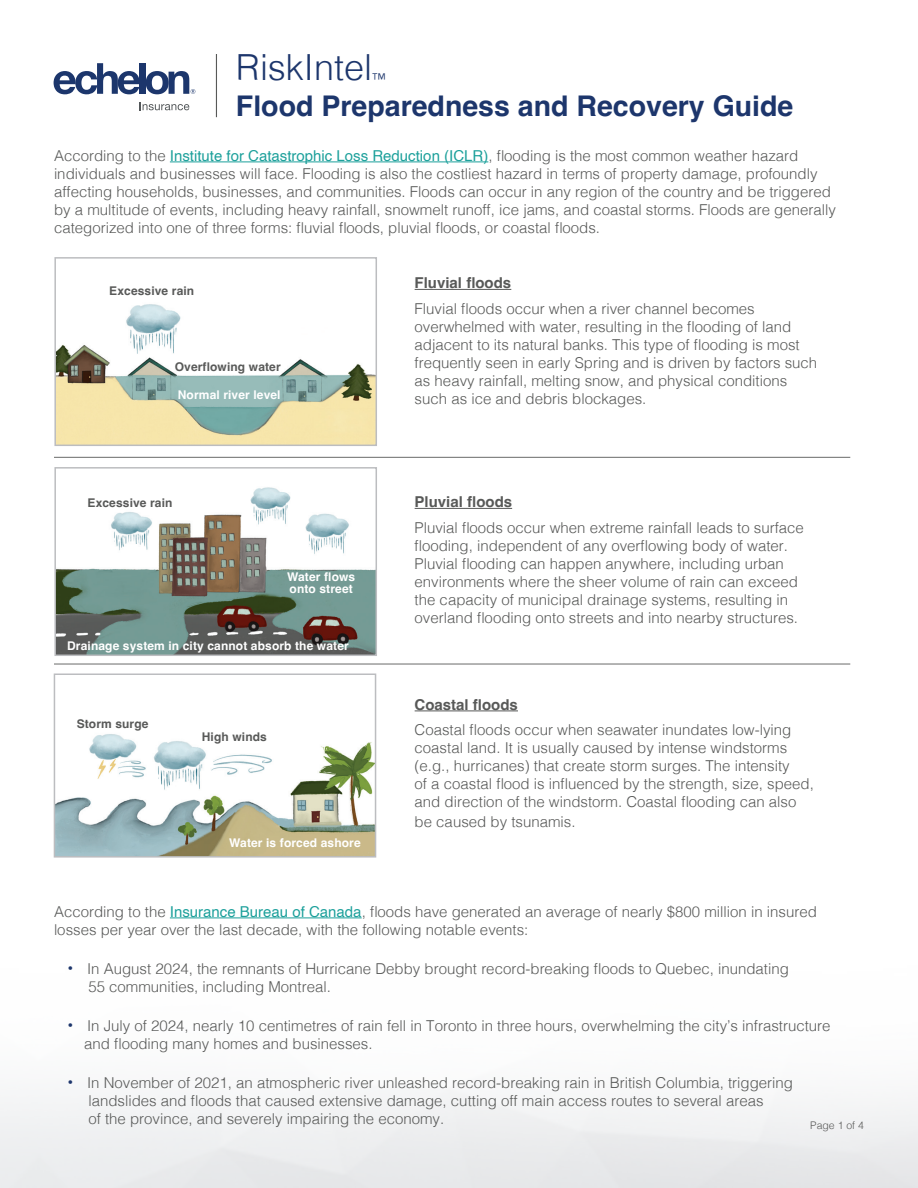
<style>
.page{position:relative;width:918px;height:1188px;background:#fff}
.page>*{position:absolute;margin:0;border:0;box-sizing:border-box;transform-origin:0 0}
.t1{font:300 36px "Helvetica";color:#1d366c}
.t2{font:700 28.5px "Helvetica";color:#1d366c}
.t3{font:300 15px/18px "Helvetica";color:#585958}
.t4{font:700 15px "Helvetica";color:#585958}
.t5{font:300 14.85px "Helvetica";color:#1d366c}
.t6{font:700 12px/12px "Helvetica";letter-spacing:.01em;color:#fff}
.t7{font:700 12px "Helvetica";letter-spacing:.01em;color:#585958}
.t8{font:300 10.5px "Helvetica";color:#585958}
.s1{font-weight:400;color:#1ca09b}
.s2{font-weight:400;font-size:16.5px;color:#1d366c}
</style>
<div class="page">
<svg style="left:54px;top:63px;width:86px;height:31px"></svg>
<div style="left:140px;top:63px;width:6px;height:31px;background:#1c366c"></div>
<svg style="left:146px;top:71px;width:49px;height:23px"></svg>
<svg style="left:140px;top:102px;width:49px;height:8px"></svg>
<hr style="left:216px;top:54px;width:1px;height:63px;background:#585958">
<hr style="left:170px;top:162px;width:318px;height:1px;background:#1ca09b">
<hr style="left:170px;top:918px;width:192px;height:1px;background:#1ca09b">
<hr style="left:54px;top:457px;width:796px;height:1px;background:#585958">
<hr style="left:54px;top:664px;width:796px;height:1px;background:#585958">
<img style="left:57px;top:304px;width:317px;height:139px">
<div style="left:54px;top:257px;width:323px;height:189px;border:2px solid #bcbdc0"></div>
<img style="left:57px;top:486px;width:317px;height:167px">
<div style="left:54px;top:467px;width:323px;height:189px;border:2px solid #bcbdc0"></div>
<img style="left:57px;top:733px;width:316px;height:122px">
<div style="left:54px;top:674px;width:322px;height:184px;border:2px solid #bcbdc0"></div>
<hr style="left:415px;top:289px;width:96px;height:1px;background:#585958">
<hr style="left:415px;top:508px;width:97px;height:1px;background:#585958">
<hr style="left:415px;top:711px;width:103px;height:1px;background:#585958">
<h1 class="t1" style="left:236px;top:36px;width:138px">RiskIntel</h1>
<p class="t5" style="left:372px;top:66px;width:15px">™</p>
<h2 class="t2" style="left:236px;top:88px;width:559px">Flood Preparedness and Recovery Guide</h2>
<p class="t3" style="left:54px;top:145px;width:783px">According to the <span class="s1">Institute for Catastrophic Loss Reduction (ICLR)</span>, flooding is the most common weather hazard individuals and businesses will face. Flooding is also the costliest hazard in terms of property damage, profoundly affecting households, businesses, and communities. Floods can occur in any region of the country and be triggered by a multitude of events, including heavy rainfall, snowmelt runoff, ice jams, and coastal storms. Floods are generally categorized into one of three forms: fluvial floods, pluvial floods, or coastal floods.</p>
<p class="t7" style="left:109px;top:283px;width:86px">Excessive rain</p>
<p class="t7" style="left:175px;top:359px;width:107px">Overflowing water</p>
<p class="t6" style="left:178px;top:390px;width:104px">Normal river level</p>
<p class="t7" style="left:88px;top:496px;width:86px">Excessive rain</p>
<p class="t6" style="left:287px;top:572px;width:70px">Water flows onto street</p>
<p class="t6" style="left:67px;top:641px;width:283px">Drainage system in city cannot absorb the water</p>
<p class="t7" style="left:77px;top:716px;width:73px">Storm surge</p>
<p class="t7" style="left:202px;top:730px;width:67px">High winds</p>
<p class="t6" style="left:229px;top:839px;width:133px">Water is forced ashore</p>
<p class="t4" style="left:415px;top:274px;width:98px">Fluvial floods</p>
<p class="t3" style="left:415px;top:298px;width:404px">Fluvial floods occur when a river channel becomes overwhelmed with water, resulting in the flooding of land adjacent to its natural banks. This type of flooding is most frequently seen in early Spring and is driven by factors such as heavy rainfall, melting snow, and physical conditions such as ice and debris blockages.</p>
<p class="t4" style="left:415px;top:493px;width:99px">Pluvial floods</p>
<p class="t3" style="left:415px;top:517px;width:391px">Pluvial floods occur when extreme rainfall leads to surface flooding, independent of any overflowing body of water.<br>Pluvial flooding can happen anywhere, including urban environments where the sheer volume of rain can exceed the capacity of municipal drainage systems, resulting in overland flooding onto streets and into nearby structures.</p>
<p class="t4" style="left:415px;top:695px;width:105px">Coastal floods</p>
<p class="t3" style="left:415px;top:720px;width:401px">Coastal floods occur when seawater inundates low-lying coastal land. It is usually caused by intense windstorms (e.g., hurricanes) that create storm surges. The intensity<br>of a coastal flood is influenced by the strength, size, speed, and direction of the windstorm. Coastal flooding can also</p>
<p class="t3" style="left:415px;top:811px;width:162px">be caused by tsunamis.</p>
<p class="t3" style="left:54px;top:901px;width:764px">According to the <span class="s1">Insurance Bureau of Canada</span>, floods have generated an average of nearly $800 million in insured losses per year over the last decade, with the following notable events:</p>
<p class="t3" style="left:88px;top:958px;width:702px;text-indent:-21px"><span class="s2">•</span> In August 2024, the remnants of Hurricane Debby brought record-breaking floods to Quebec, inundating<br>55 communities, including Montreal.</p>
<p class="t3" style="left:84px;top:1015px;width:748px;text-indent:-17px"><span class="s2">•</span> In July of 2024, nearly 10 centimetres of rain fell in Toronto in three hours, overwhelming the city’s infrastructure and flooding many homes and businesses.</p>
<p class="t3" style="left:88px;top:1072px;width:706px;text-indent:-21px"><span class="s2">•</span> In November of 2021, an atmospheric river unleashed record-breaking rain in British Columbia, triggering landslides and floods that caused extensive damage, cutting off main access routes to several areas<br>of the province, and severely impairing the economy.</p>
<p class="t8" style="left:810px;top:1117px;width:55px">Page 1 of 4</p>
</div>
